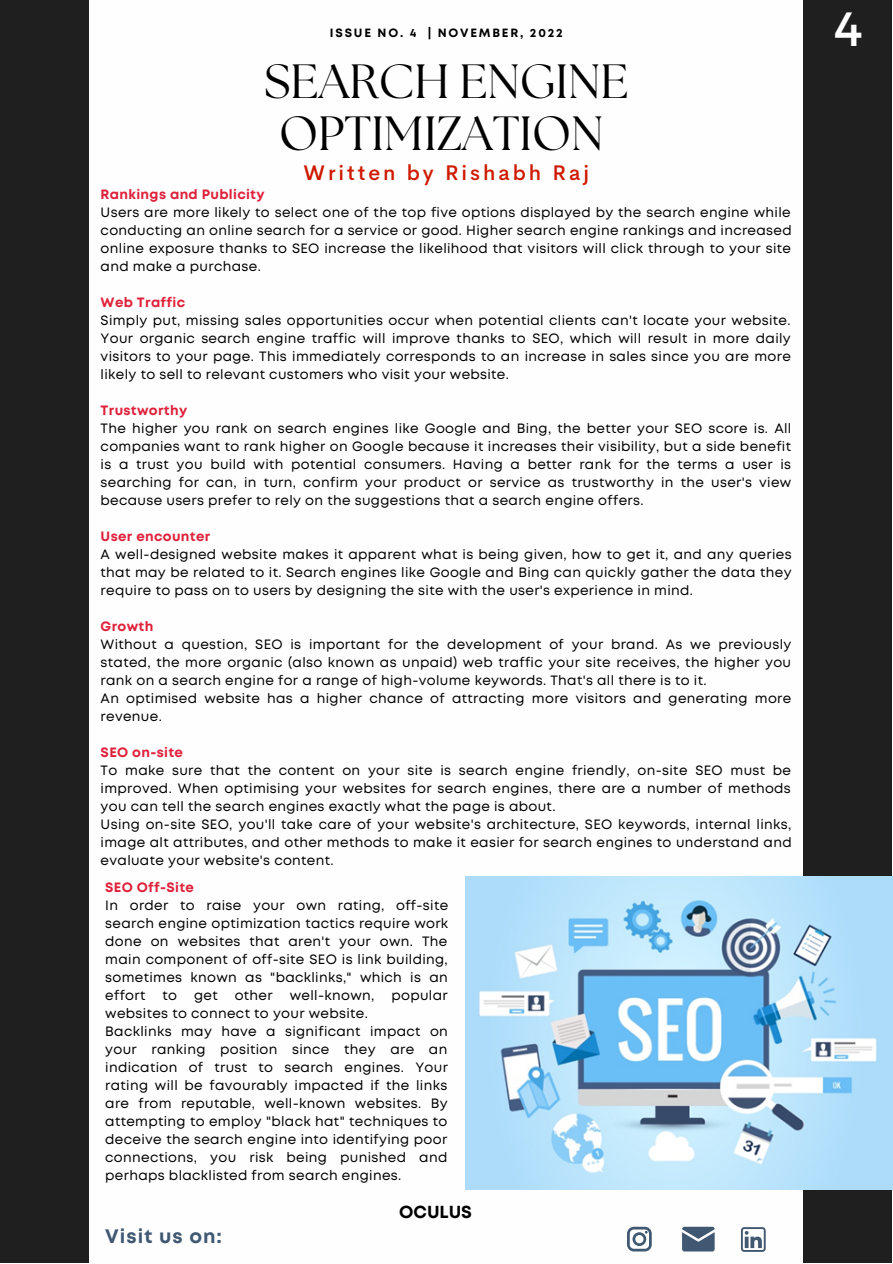
<style>
.page{position:relative;width:893px;height:1264px;background:#fff}
.page>*{position:absolute;margin:0;border:0;box-sizing:border-box;transform-origin:0 0}
.t1{font:48px/51.8px "The Seasons";color:#000;text-align:center}
.t2{font:48px "Montserrat";color:#fff}
.t3{font:500 21px "Cerebri Sans";letter-spacing:.14em;color:#ce1a00}
.t4{font:700 19.5px "Mont";letter-spacing:.05em;color:#415872}
.t5{font:700 17.4px "Mont";color:#000}
.t6{font:13.5px/18px "Mont";letter-spacing:.025em;color:#000;text-align:justify}
.t7{font:700 13.5px "Mont";letter-spacing:.025em;color:#df213b}
.t8{font:700 12px "Mont";letter-spacing:.15em;color:#000}
</style>
<div class="page">
<div style="left:803px;top:0;width:89px;height:1262px;background:#1f1f1f"></div>
<svg style="left:682px;top:1226px;width:32px;height:25px"></svg>
<svg style="left:627px;top:1226px;width:24px;height:25px"></svg>
<svg style="left:740px;top:1227px;width:25px;height:24px"></svg>
<div style="left:0;top:0;width:89px;height:1262px;background:#1f1f1f"></div>
<img style="left:465px;top:876px;width:427px;height:312px">
<p class="t8" style="left:330px;top:28px;width:234px">ISSUE NO. 4 | NOVEMBER, 2022</p>
<h1 class="t1" style="left:264px;top:59px;width:366px">SEARCH ENGINE<br>OPTIMIZATION</h1>
<h2 class="t3" style="left:303px;top:159px;width:287px">Written by Rishabh Raj</h2>
<p class="t7" style="left:101px;top:189px;width:165px">Rankings and Publicity</p>
<p class="t6" style="left:101px;top:204px;width:692px">Users are more likely to select one of the top five options displayed by the search engine while conducting an online search for a service or good. Higher search engine rankings and increased online exposure thanks to SEO increase the likelihood that visitors will click through to your site and make a purchase.</p>
<p class="t7" style="left:101px;top:297px;width:86px">Web Traffic</p>
<p class="t6" style="left:101px;top:312px;width:691px">Simply put, missing sales opportunities occur when potential clients can't locate your website.<br>Your organic search engine traffic will improve thanks to SEO, which will result in more daily visitors to your page. This immediately corresponds to an increase in sales since you are more likely to sell to relevant customers who visit your website.</p>
<p class="t7" style="left:101px;top:405px;width:88px">Trustworthy</p>
<p class="t6" style="left:101px;top:420px;width:692px">The higher you rank on search engines like Google and Bing, the better your SEO score is. All companies want to rank higher on Google because it increases their visibility, but a side benefit is a trust you build with potential consumers. Having a better rank for the terms a user is searching for can, in turn, confirm your product or service as trustworthy in the user's view because users prefer to rely on the suggestions that a search engine offers.</p>
<p class="t7" style="left:101px;top:531px;width:111px">User encounter</p>
<p class="t6" style="left:101px;top:546px;width:692px">A well-designed website makes it apparent what is being given, how to get it, and any queries that may be related to it. Search engines like Google and Bing can quickly gather the data they require to pass on to users by designing the site with the user's experience in mind.</p>
<p class="t7" style="left:101px;top:621px;width:54px">Growth</p>
<p class="t6" style="left:101px;top:636px;width:692px;text-align:left">Without a question, SEO is important for the development of your brand. As we previously stated, the more organic (also known as unpaid) web traffic your site receives, the higher you rank on a search engine for a range of high-volume keywords. That's all there is to it.<br>An optimised website has a higher chance of attracting more visitors and generating more revenue.</p>
<p class="t7" style="left:101px;top:747px;width:84px">SEO on-site</p>
<p class="t6" style="left:101px;top:762px;width:692px;text-align:left">To make sure that the content on your site is search engine friendly, on-site SEO must be improved. When optimising your websites for search engines, there are a number of methods you can tell the search engines exactly what the page is about.<br>Using on-site SEO, you'll take care of your website's architecture, SEO keywords, internal links, image alt attributes, and other methods to make it easier for search engines to understand and evaluate your website's content.</p>
<p class="t7" style="left:105px;top:882px;width:90px">SEO Off-Site</p>
<p class="t6" style="left:105px;top:897px;width:344px">In order to raise your own rating, off-site search engine optimization tactics require work done on websites that aren't your own. The main component of off-site SEO is link building, sometimes known as "backlinks," which is an effort</p>
<p class="t6" style="left:162px;top:987px;width:16px">to</p>
<p class="t6" style="left:194px;top:987px;width:25px">get</p>
<p class="t6" style="left:235px;top:987px;width:39px">other</p>
<p class="t6" style="left:290px;top:987px;width:86px">well-known,</p>
<p class="t6" style="left:391px;top:987px;width:58px">popular</p>
<p class="t6" style="left:105px;top:1005px;width:344px;text-align:left">websites to connect to your website.<br>Backlinks may have a significant impact on your ranking position since they are an indication of trust to search engines. Your rating will be favourably impacted if the links are from reputable, well-known websites. By attempting to employ "black hat" techniques to deceive the search engine into identifying poor connections, you risk being punished and perhaps blacklisted from search engines.</p>
<h3 class="t4" style="left:105px;top:1229px;width:118px">Visit us on:</h3>
<p class="t5" style="left:399px;top:1205px;width:74px">OCULUS</p>
<h1 class="t2" style="left:833px;top:-2px;width:30px">4</h1>
</div>
